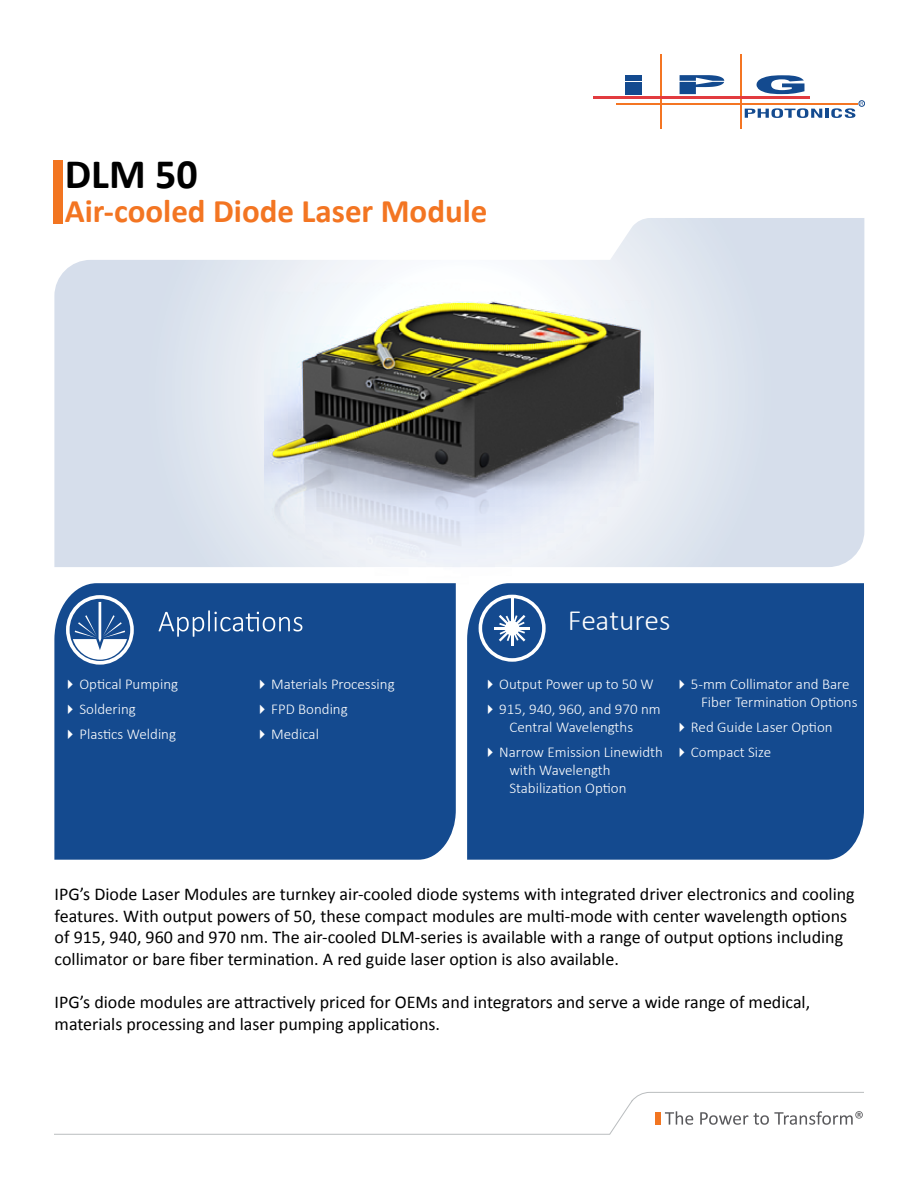
<style>
.page{position:relative;width:918px;height:1188px;background:#fff}
.page>*{position:absolute;margin:0;border:0;box-sizing:border-box;transform-origin:0 0}
.t1{font:700 42px "Calibri";color:#000}
.t2{font:700 33px "Calibri";color:#f37522}
.t3{font:300 29.55px "Calibri";color:#fff}
.t4{font:18px/21.6px "Calibri";color:#000}
.t5{font:300 15px/24.8px "Calibri";color:#fff}
</style>
<div class="page">
<svg style="left:54px;top:218px;width:810px;height:349px;background:#dce3ee"></svg>
<svg style="left:54px;top:1092px;width:810px;height:43px"></svg>
<div style="left:467px;top:583px;width:397px;height:277px;background:#144a8f"></div>
<svg style="left:479px;top:638px;width:67px;height:24px"></svg>
<div style="left:54px;top:583px;width:402px;height:277px;background:#144a8f"></div>
<svg style="left:66px;top:595px;width:68px;height:70px"></svg>
<svg style="left:159px;top:610px;width:105px;height:27px;background:#3e6aa2"></svg>
<svg style="left:757px;top:75px;width:47px;height:19px"></svg>
<hr style="left:660px;top:54px;width:1px;height:74px;background:#f47523">
<svg style="left:745px;top:108px;width:110px;height:10px"></svg>
<hr style="left:617px;top:103px;width:241px;height:1px;background:#f47523">
<hr style="left:741px;top:54px;width:1px;height:74px;background:#f47523">
<hr style="left:594px;top:96px;width:216px;height:3px;background:#e23b3f">
<div style="left:859px;top:100px;width:6px;height:7px;border:1px solid #134a8f;border-radius:50%"></div>
<div style="left:626px;top:75px;width:16px;height:6px;background:#134a8f"></div>
<div style="left:626px;top:82px;width:16px;height:12px;background:#134a8f"></div>
<svg style="left:680px;top:75px;width:44px;height:19px"></svg>
<div style="left:54px;top:160px;width:9px;height:63px;background:#f27521"></div>
<img style="left:264px;top:218px;width:390px;height:420px">
<svg style="left:68px;top:680px;width:5px;height:9px"></svg>
<svg style="left:68px;top:704px;width:5px;height:10px"></svg>
<svg style="left:68px;top:729px;width:5px;height:10px"></svg>
<svg style="left:260px;top:680px;width:5px;height:9px"></svg>
<svg style="left:260px;top:704px;width:5px;height:10px"></svg>
<svg style="left:260px;top:729px;width:5px;height:10px"></svg>
<svg style="left:488px;top:680px;width:5px;height:9px"></svg>
<svg style="left:488px;top:704px;width:5px;height:10px"></svg>
<svg style="left:488px;top:747px;width:5px;height:10px"></svg>
<svg style="left:680px;top:680px;width:4px;height:9px"></svg>
<svg style="left:680px;top:722px;width:4px;height:10px"></svg>
<svg style="left:680px;top:747px;width:4px;height:10px"></svg>
<h1 class="t1" style="left:65px;top:147px;width:135px">DLM 50</h1>
<h2 class="t2" style="left:65px;top:190px;width:424px">Air-cooled Diode Laser Module</h2>
<h3 class="t3" style="left:568px;top:601px;width:104px">Features</h3>
<p class="t5" style="left:80px;top:672px;width:100px">Optical Pumping<br>Soldering<br>Plastics Welding</p>
<p class="t5" style="left:271px;top:672px;width:125px">Materials Processing<br>FPD Bonding<br>Medical</p>
<p class="t5" style="left:499px;top:672px;width:163px">Output Power up to 50 W<br>915, 940, 960, and 970 nm</p>
<p class="t5" style="left:499px;top:714px;width:165px;text-indent:10px">Central Wavelengths<br>Narrow Emission Linewidth</p>
<p class="t5" style="left:509px;top:761px;width:119px;line-height:18px">with Wavelength<br>Stabilization Option</p>
<p class="t5" style="left:701px;top:675px;width:158px;line-height:18px;text-indent:-10px">5-mm Collimator and Bare<br>Fiber Termination Options</p>
<p class="t5" style="left:691px;top:714px;width:143px">Red Guide Laser Option<br>Compact Size</p>
<p class="t4" style="left:55px;top:883px;width:802px">IPG’s Diode Laser Modules are turnkey air-cooled diode systems with integrated driver electronics and cooling features. With output powers of 50, these compact modules are multi-mode with center wavelength options of 915, 940, 960 and 970 nm. The air-cooled DLM-series is available with a range of output options including collimator or bare fiber termination. A red guide laser option is also available.</p>
<p class="t4" style="left:55px;top:991px;width:757px">IPG’s diode modules are attractively priced for OEMs and integrators and serve a wide range of medical, materials processing and laser pumping applications.</p>
</div>
